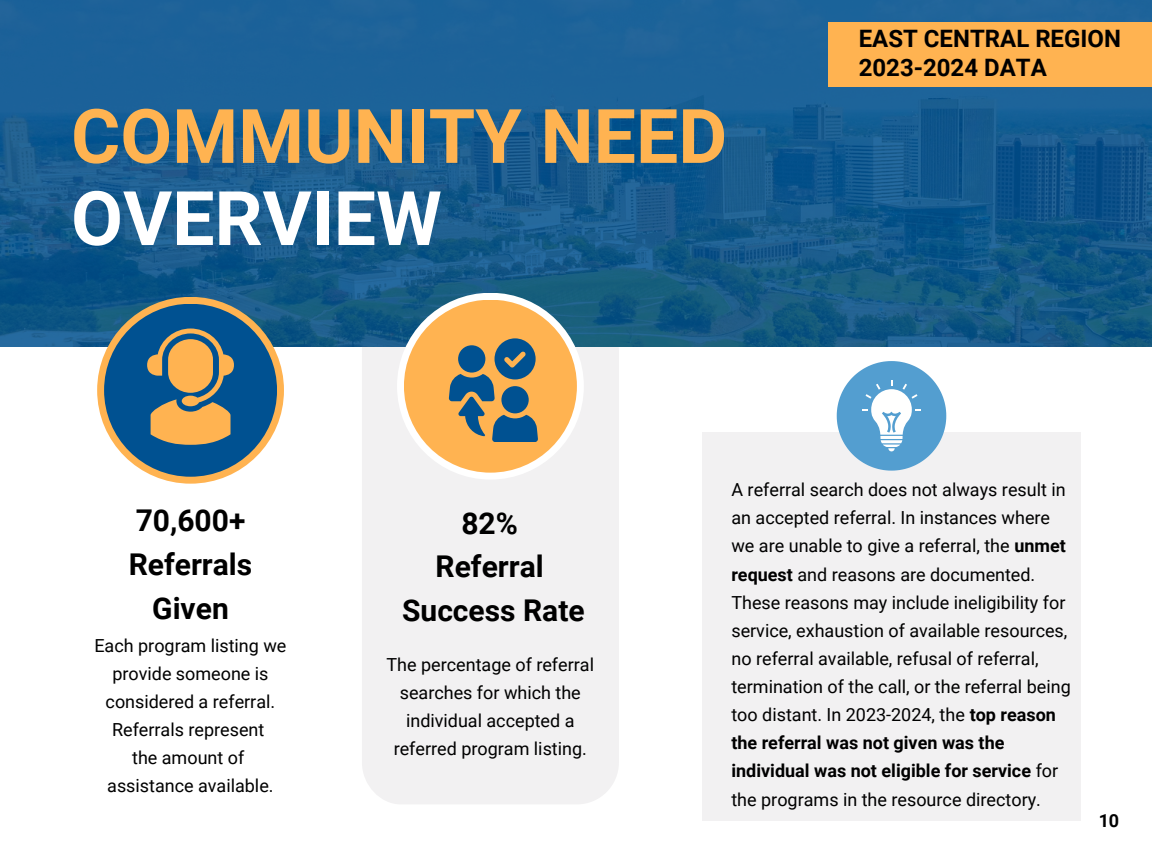
<style>
.page{position:relative;width:1152px;height:864px;background:#fff}
.page>*{position:absolute;margin:0;border:0;box-sizing:border-box;transform-origin:0 0}
.t1{font:700 75.3px/82.2px "Roboto";color:#ffb351}
.t2{font:700 30px/43.8px "Roboto";color:#000;text-align:center}
.t3{font:700 24px/28.2px "Roboto";color:#000}
.t4{font:18px/28.2px "Roboto";color:#000;text-align:center}
.t5{font:700 18px "Roboto";color:#000}
.s1{color:#fff}
.s2{font-weight:700}
</style>
<div class="page">
<div style="left:362px;top:347px;width:257px;height:457px;background:#f2f1f2"></div>
<img style="left:0;top:0;width:1152px;height:347px">
<div style="left:97px;top:297px;width:187px;height:187px;background:#ffb351;border-radius:50%"></div>
<div style="left:397px;top:293px;width:187px;height:187px;background:#fff;border-radius:50%"></div>
<div style="left:404px;top:300px;width:173px;height:173px;background:#ffb351;border-radius:50%"></div>
<div style="left:104px;top:304px;width:173px;height:173px;background:#005191;border-radius:50%"></div>
<div style="left:829px;top:22px;width:323px;height:64px;background:#ffb351"></div>
<svg style="left:147px;top:329px;width:87px;height:116px"></svg>
<svg style="left:449px;top:338px;width:89px;height:104px"></svg>
<div style="left:702px;top:432px;width:379px;height:389px;background:#f2f1f2"></div>
<svg style="left:814px;top:338px;width:155px;height:133px"></svg>
<p class="t1" style="left:71px;top:96px;width:658px">COMMUNITY NEED<br><span class="s1">OVERVIEW</span></p>
<p class="t3" style="left:859px;top:25px;width:264px">EAST CENTRAL REGION<br>2023-2024 DATA</p>
<p class="t2" style="left:129px;top:499px;width:125px">70,600+<br>Referrals<br>Given</p>
<p class="t4" style="left:94px;top:632px;width:194px">Each program listing we provide someone is considered a referral.<br>Referrals represent</p>
<h2 class="t4" style="left:132px;top:744px;width:114px">the amount of</h2>
<h1 class="t4" style="left:107px;top:772px;width:168px">assistance available.</h1>
<p class="t2" style="left:402px;top:501px;width:184px">82%<br>Referral<br>Success Rate</p>
<p class="t4" style="left:387px;top:651px;width:209px">The percentage of referral searches for which the individual accepted a referred program listing.</p>
<p class="t4" style="left:731px;top:476px;width:341px;text-align:left">A referral search does not always result in an accepted referral. In instances where we are unable to give a referral, the <span class="s2">unmet request</span> and reasons are documented.<br>These reasons may include ineligibility for service, exhaustion of available resources, no referral available, refusal of referral, termination of the call, or the referral being too distant. In 2023-2024, the <span class="s2">top reason the referral was not given was the individual was not eligible for service</span> for the programs in the resource directory.</p>
<p class="t5" style="left:1099px;top:811px;width:22px">10</p>
</div>
